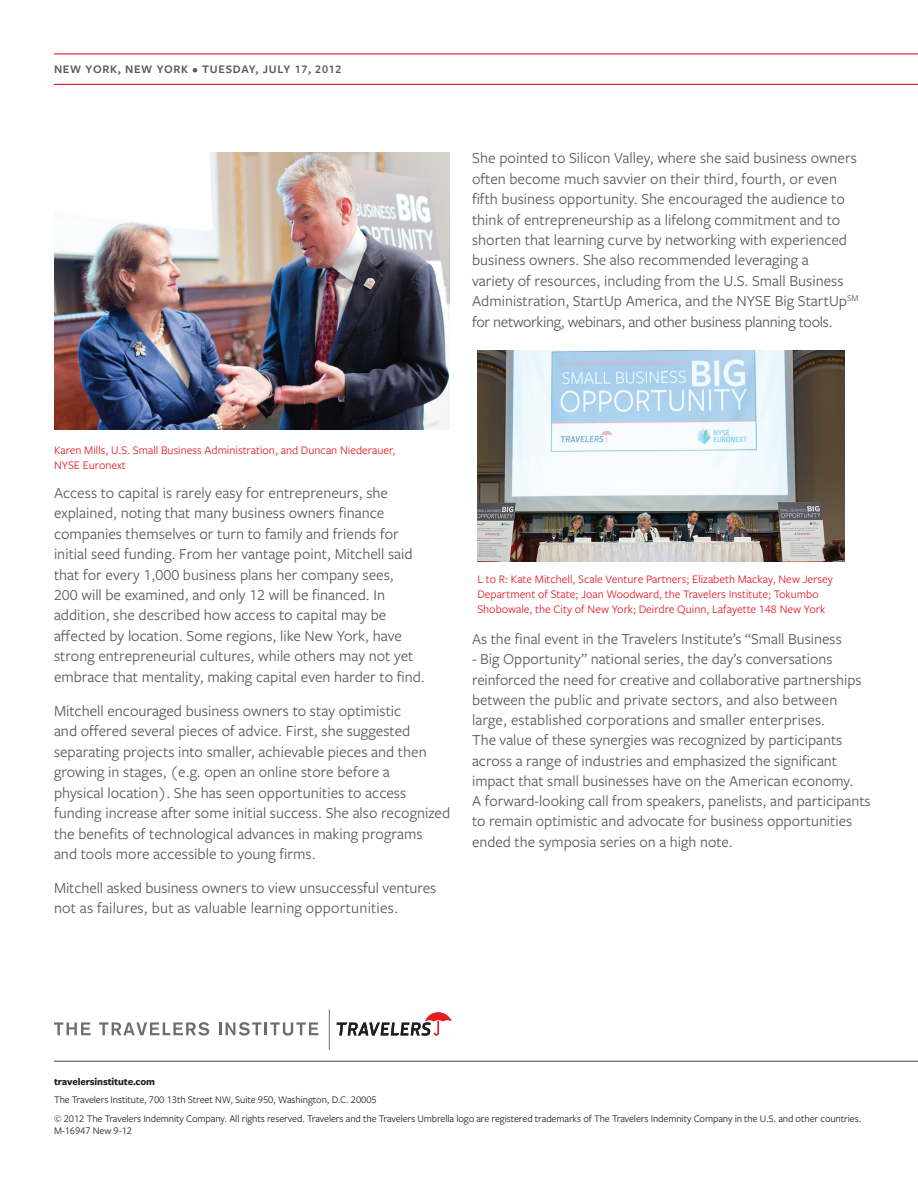
<style>
.page{position:relative;width:918px;height:1188px;background:#fff}
.page>*{position:absolute;margin:0;border:0;box-sizing:border-box;transform-origin:0 0}
.Body_copy{font:15.9px/20.4px "Freight Sans Pro";color:#57585a}
.Body_copy-2{font:15.75px/20.2px "Freight Sans Pro";color:#57585a}
.Body_copy-3{font:12px/15px "Freight Sans Pro";color:#e51a23}
.Caption_gray{font:12px/15px "Freight Sans Pro";color:#e51a23}
.Sub-title_1_line{font:600 12px "Freight Sans Pro";letter-spacing:.06em;color:#57585a}
.Disclaimer{font:10.5px/12px "Freight Sans Pro";letter-spacing:-.01em;color:#231f20}
.Disclaimer-2{font:700 10.5px "Freight Sans Pro";letter-spacing:-.01em;color:#231f20}
</style>
<div class="page">
<hr style="left:54px;top:1061px;width:864px;height:1px;background:#57585a">
<svg style="left:337px;top:1012px;width:114px;height:24px"></svg>
<hr style="left:329px;top:1010px;width:1px;height:40px;background:#6c6d70">
<svg style="left:54px;top:1022px;width:37px;height:13px"></svg>
<svg style="left:99px;top:1022px;width:110px;height:14px"></svg>
<svg style="left:219px;top:1022px;width:100px;height:14px"></svg>
<hr style="left:54px;top:53px;width:864px;height:1px;background:#e51a23">
<hr style="left:54px;top:84px;width:864px;height:1px;background:#e51a23">
<img style="left:477px;top:351px;width:368px;height:210px">
<img style="left:54px;top:152px;width:396px;height:278px">
<p class="Sub-title_1_line" style="left:54px;top:61px;width:289px">NEW YORK, NEW YORK • TUESDAY, JULY 17, 2012</p>
<p class="Body_copy" style="left:472px;top:147px;width:388px">She pointed to Silicon Valley, where she said business owners often become much savvier on their third, fourth, or even fifth business opportunity. She encouraged the audience to think of entrepreneurship as a lifelong commitment and to shorten that learning curve by networking with experienced business owners. She also recommended leveraging a<br>variety of resources, including from the U.S. Small Business Administration, StartUp America, and the NYSE Big StartUp<sup>SM </sup>for networking, webinars, and other business planning tools.</p>
<p class="Caption_gray" style="left:54px;top:442px;width:343px">Karen Mills, U.S. Small Business Administration, and Duncan Niederauer,<br>NYSE Euronext</p>
<p class="Body_copy" style="left:54px;top:482px;width:372px">Access to capital is rarely easy for entrepreneurs, she explained, noting that many business owners finance companies themselves or turn to family and friends for initial seed funding. From her vantage point, Mitchell said that for every 1,000 business plans her company sees,<br>200 will be examined, and only 12 will be financed. In addition, she described how access to capital may be affected by location. Some regions, like New York, have strong entrepreneurial cultures, while others may not yet embrace that mentality, making capital even harder to find.</p>
<p class="Body_copy" style="left:54px;top:700px;width:398px">Mitchell encouraged business owners to stay optimistic<br>and offered several pieces of advice. First, she suggested separating projects into smaller, achievable pieces and then growing in stages, (e.g. open an online store before a<br>physical location). She has seen opportunities to access funding increase after some initial success. She also recognized the benefits of technological advances in making programs<br>and tools more accessible to young firms.</p>
<p class="Body_copy" style="left:54px;top:877px;width:384px">Mitchell asked business owners to view unsuccessful ventures not as failures, but as valuable learning opportunities.</p>
<p class="Body_copy-3" style="left:477px;top:571px;width:357px">L to R: Kate Mitchell, Scale Venture Partners; Elizabeth Mackay, New Jersey<br>Department of State; Joan Woodward, the Travelers Institute; Tokumbo<br>Shobowale, the City of New York; Deirdre Quinn, Lafayette 148 New York</p>
<p class="Body_copy-2" style="left:472px;top:628px;width:371px">As the final event in the Travelers Institute’s “Small Business</p>
<p class="Body_copy-2" style="left:472px;top:649px;width:400px">- Big Opportunity” national series, the day’s conversations reinforced the need for creative and collaborative partnerships between the public and private sectors, and also between large, established corporations and smaller enterprises.<br>The value of these synergies was recognized by participants across a range of industries and emphasized the significant impact that small businesses have on the American economy.<br>A forward-looking call from speakers, panelists, and participants to remain optimistic and advocate for business opportunities ended the symposia series on a high note.</p>
<p class="Disclaimer-2" style="left:54px;top:1074px;width:103px">travelersinstitute.com</p>
<p class="Disclaimer" style="left:54px;top:1093px;width:324px">The Travelers Institute, 700 13th Street NW, Suite 950, Washington, D.C. 20005</p>
<p class="Disclaimer" style="left:54px;top:1112px;width:809px">© 2012 The Travelers Indemnity Company. All rights reserved. Travelers and the Travelers Umbrella logo are registered trademarks of The Travelers Indemnity Company in the U.S. and other countries.<br>M-16947 New 9-12</p>
</div>
